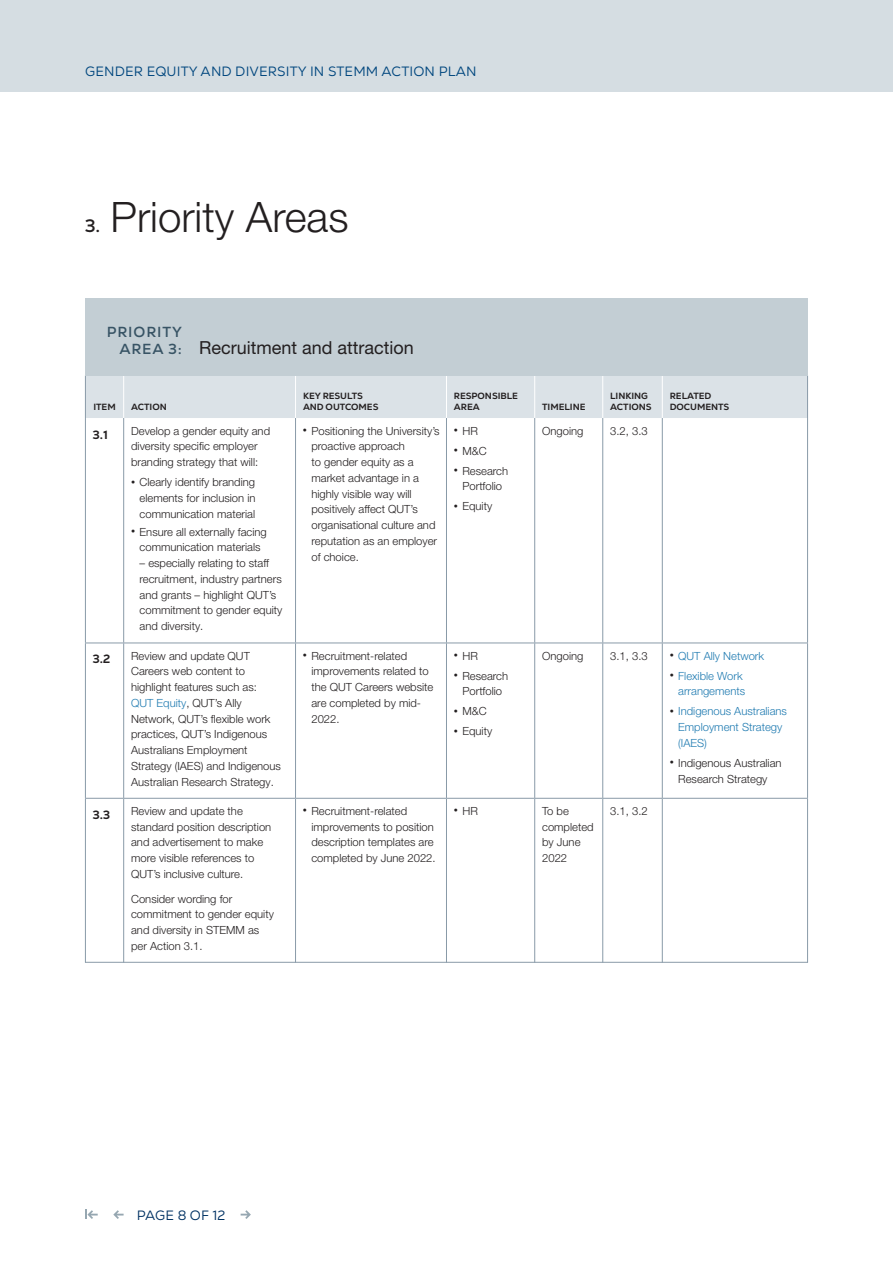
<style>
.page{position:relative;width:893px;height:1263px;background:#fff}
.page>*{position:absolute;margin:0;border:0;box-sizing:border-box;transform-origin:0 0}
.t1{font:300 42px "Helvetica Neue LT Pro";color:#231f20}
.t2{font:18px "Helvetica Neue LT Pro";color:#231f20}
.t3{font:700 18px "Nexa Text";color:#231f20}
.t4{font:700 14.55px "Nexa Text";letter-spacing:.06em;color:#385465}
.t5{font:13.5px "Nexa Text";letter-spacing:.01em;color:#00467e}
.t6{font:13.5px "Nexa Text";color:#003263}
.t7{font:800 12px "Nexa Text";color:#231f20}
.t8{font:300 11.25px/15.8px "Helvetica Neue LT Pro";color:#231f20}
.t9{font:300 11.25px/15.8px "Helvetica Neue LT Pro";color:#207bb1;text-align:right}
.t10{font:800 9px/10.8px "Nexa Text";letter-spacing:-.005em;color:#231f20}
.s1{font-family:"Nexa Text";font-weight:700;font-size:14.55px;color:#385465}
.s2{font-size:8.25px}
.s3{color:#207bb1}
.s4{font-size:8.25px;color:#231f20}
</style>
<div class="page">
<div style="left:0;top:0;width:893px;height:91px;background:#d5dde2"></div>
<div style="left:86px;top:375px;width:721px;height:43px;background:#dbe2e7"></div>
<hr style="left:123px;top:375px;width:1px;height:43px;background:#fff">
<hr style="left:295px;top:375px;width:1px;height:43px;background:#fff">
<hr style="left:446px;top:375px;width:1px;height:43px;background:#fff">
<hr style="left:534px;top:375px;width:1px;height:43px;background:#fff">
<hr style="left:602px;top:375px;width:1px;height:43px;background:#fff">
<hr style="left:662px;top:375px;width:1px;height:43px;background:#fff">
<hr style="left:85px;top:375px;width:1px;height:43px;background:#899aa8">
<hr style="left:807px;top:375px;width:1px;height:43px;background:#899aa8">
<hr style="left:85px;top:643px;width:1px;height:155px;background:#899aa8">
<hr style="left:123px;top:643px;width:1px;height:155px;background:#899aa8">
<hr style="left:295px;top:643px;width:1px;height:155px;background:#899aa8">
<hr style="left:446px;top:643px;width:1px;height:155px;background:#899aa8">
<hr style="left:534px;top:643px;width:1px;height:155px;background:#899aa8">
<hr style="left:602px;top:643px;width:1px;height:155px;background:#899aa8">
<hr style="left:662px;top:643px;width:1px;height:155px;background:#899aa8">
<hr style="left:807px;top:643px;width:1px;height:155px;background:#899aa8">
<hr style="left:85px;top:798px;width:39px;height:1px;background:#899aa8">
<hr style="left:85px;top:799px;width:1px;height:163px;background:#899aa8">
<hr style="left:124px;top:798px;width:172px;height:1px;background:#899aa8">
<hr style="left:123px;top:799px;width:1px;height:163px;background:#899aa8">
<hr style="left:296px;top:798px;width:150px;height:1px;background:#899aa8">
<hr style="left:295px;top:799px;width:1px;height:163px;background:#899aa8">
<hr style="left:446px;top:798px;width:89px;height:1px;background:#899aa8">
<hr style="left:446px;top:799px;width:1px;height:163px;background:#899aa8">
<hr style="left:535px;top:798px;width:68px;height:1px;background:#899aa8">
<hr style="left:534px;top:799px;width:1px;height:163px;background:#899aa8">
<hr style="left:603px;top:798px;width:59px;height:1px;background:#899aa8">
<hr style="left:602px;top:799px;width:1px;height:163px;background:#899aa8">
<hr style="left:662px;top:798px;width:146px;height:1px;background:#899aa8">
<hr style="left:662px;top:799px;width:1px;height:163px;background:#899aa8">
<hr style="left:807px;top:799px;width:1px;height:163px;background:#899aa8">
<hr style="left:85px;top:418px;width:1px;height:225px;background:#899aa8">
<hr style="left:123px;top:418px;width:1px;height:225px;background:#899aa8">
<hr style="left:295px;top:418px;width:1px;height:225px;background:#899aa8">
<hr style="left:446px;top:418px;width:1px;height:225px;background:#899aa8">
<hr style="left:534px;top:418px;width:1px;height:225px;background:#899aa8">
<hr style="left:602px;top:418px;width:1px;height:225px;background:#899aa8">
<hr style="left:662px;top:418px;width:1px;height:225px;background:#899aa8">
<hr style="left:807px;top:418px;width:1px;height:225px;background:#899aa8">
<hr style="left:85px;top:643px;width:39px;height:1px;background:#899aa8">
<hr style="left:124px;top:643px;width:172px;height:1px;background:#899aa8">
<hr style="left:296px;top:643px;width:150px;height:1px;background:#899aa8">
<hr style="left:446px;top:643px;width:89px;height:1px;background:#899aa8">
<hr style="left:535px;top:643px;width:68px;height:1px;background:#899aa8">
<hr style="left:603px;top:643px;width:59px;height:1px;background:#899aa8">
<hr style="left:662px;top:643px;width:146px;height:1px;background:#899aa8">
<div style="left:85px;top:298px;width:723px;height:77px;background:#c3ced4"></div>
<hr style="left:85px;top:962px;width:723px;height:1px;background:#899aa8">
<svg style="left:113px;top:1210px;width:11px;height:9px"></svg>
<svg style="left:241px;top:1210px;width:10px;height:9px"></svg>
<svg style="left:85px;top:1210px;width:13px;height:9px"></svg>
<p class="t5" style="left:85px;top:63px;width:393px">GENDER EQUITY AND DIVERSITY IN STEMM ACTION PLAN</p>
<h2 class="t3" style="left:85px;top:214px;width:17px">3.</h2>
<h1 class="t1" style="left:111px;top:191px;width:240px">Priority Areas</h1>
<p class="t4" style="left:107px;top:322px;width:77px">PRIORITY</p>
<h2 class="t2" style="left:119px;top:337px;width:296px"><span class="s1">AREA 3:</span> Recruitment and attraction</h2>
<p class="t10" style="left:93px;top:401px;width:24px">ITEM</p>
<p class="t10" style="left:131px;top:401px;width:37px">ACTION</p>
<p class="t10" style="left:303px;top:390px;width:77px">KEY RESULTS<br>AND OUTCOMES</p>
<p class="t10" style="left:454px;top:390px;width:65px">RESPONSIBLE<br>AREA</p>
<p class="t10" style="left:542px;top:401px;width:45px">TIMELINE</p>
<p class="t10" style="left:610px;top:390px;width:43px">LINKING<br>ACTIONS</p>
<p class="t10" style="left:670px;top:390px;width:61px">RELATED<br>DOCUMENTS</p>
<p class="t7" style="left:93px;top:427px;width:17px">3.1</p>
<p class="t8" style="left:131px;top:422px;width:141px">Develop a gender equity and diversity specific employer branding strategy that will:</p>
<p class="t8" style="left:140px;top:474px;width:117px;text-align:justify;text-indent:-9px"><span class="s2">•</span> Clearly identify branding elements for inclusion in communication material</p>
<p class="t8" style="left:131px;top:524px;width:137px;text-align:center"><span class="s2">•</span> Ensure all externally facing communication materials</p>
<p class="t8" style="left:140px;top:555px;width:144px">– especially relating to staff recruitment, industry partners and grants – highlight QUT’s commitment to gender equity and diversity.</p>
<p class="t8" style="left:542px;top:422px;width:43px">Ongoing</p>
<p class="t8" style="left:610px;top:422px;width:39px">3.2, 3.3</p>
<p class="t8" style="left:311px;top:422px;width:130px;text-indent:-9px"><span class="s2">•</span> Positioning the University’s proactive approach<br>to gender equity as a market advantage in a highly visible way will positively affect QUT’s organisational culture and reputation as an employer of choice.</p>
<p class="t8" style="left:454px;top:422px;width:25px"><span class="s2">•</span> HR</p>
<p class="t8" style="left:454px;top:442px;width:34px"><span class="s2">•</span> M&amp;C</p>
<p class="t8" style="left:454px;top:462px;width:56px;text-align:center"><span class="s2">•</span> Research<br>Portfolio</p>
<p class="t8" style="left:454px;top:498px;width:40px"><span class="s2">•</span> Equity</p>
<p class="t7" style="left:93px;top:652px;width:19px">3.2</p>
<p class="t8" style="left:131px;top:647px;width:151px">Review and update QUT<br>Careers web content to highlight features such as:<br><span class="s3">QUT Equity</span>, QUT’s Ally<br>Network, QUT’s flexible work practices, QUT’s Indigenous<br>Australians Employment<br>Strategy (IAES) and Indigenous<br>Australian Research Strategy.</p>
<p class="t8" style="left:311px;top:647px;width:123px;text-indent:-9px"><span class="s2">•</span> Recruitment-related improvements related to the QUT Careers website are completed by mid-<br>2022.</p>
<p class="t8" style="left:454px;top:647px;width:25px"><span class="s2">•</span> HR</p>
<p class="t8" style="left:454px;top:667px;width:56px;text-align:center"><span class="s2">•</span> Research<br>Portfolio</p>
<p class="t8" style="left:454px;top:703px;width:34px"><span class="s2">•</span> M&amp;C</p>
<p class="t8" style="left:454px;top:723px;width:40px"><span class="s2">•</span> Equity</p>
<p class="t8" style="left:542px;top:647px;width:43px">Ongoing</p>
<p class="t8" style="left:610px;top:647px;width:39px">3. 1, 3.3</p>
<p class="t9" style="left:670px;top:647px;width:96px"><span class="s4">•</span> QUT Ally Network</p>
<p class="t9" style="left:670px;top:667px;width:77px"><span class="s4">•</span> Flexible Work arrangements</p>
<p class="t9" style="left:678px;top:703px;width:110px;text-align:left;text-indent:-9px"><span class="s4">•</span> Indigenous Australians<br>Employment Strategy (IAES)</p>
<p class="t8" style="left:670px;top:755px;width:113px;text-align:center"><span class="s2">•</span> Indigenous Australian<br>Research Strategy</p>
<p class="t7" style="left:93px;top:807px;width:19px">3.3</p>
<p class="t8" style="left:131px;top:803px;width:142px">Review and update the standard position description and advertisement to make more visible references to<br>QUT’s inclusive culture.</p>
<p class="t8" style="left:131px;top:890px;width:144px">Consider wording for commitment to gender equity and diversity in STEMM as per Action 3. 1.</p>
<p class="t8" style="left:311px;top:803px;width:124px;text-indent:-9px"><span class="s2">•</span> Recruitment-related improvements to position description templates are completed by June 2022.</p>
<p class="t8" style="left:454px;top:803px;width:25px"><span class="s2">•</span> HR</p>
<p class="t8" style="left:542px;top:803px;width:53px">To be completed by June<br>2022</p>
<p class="t8" style="left:610px;top:803px;width:39px">3. 1, 3.2</p>
<p class="t6" style="left:137px;top:1207px;width:90px">PAGE 8 OF 12</p>
</div>
